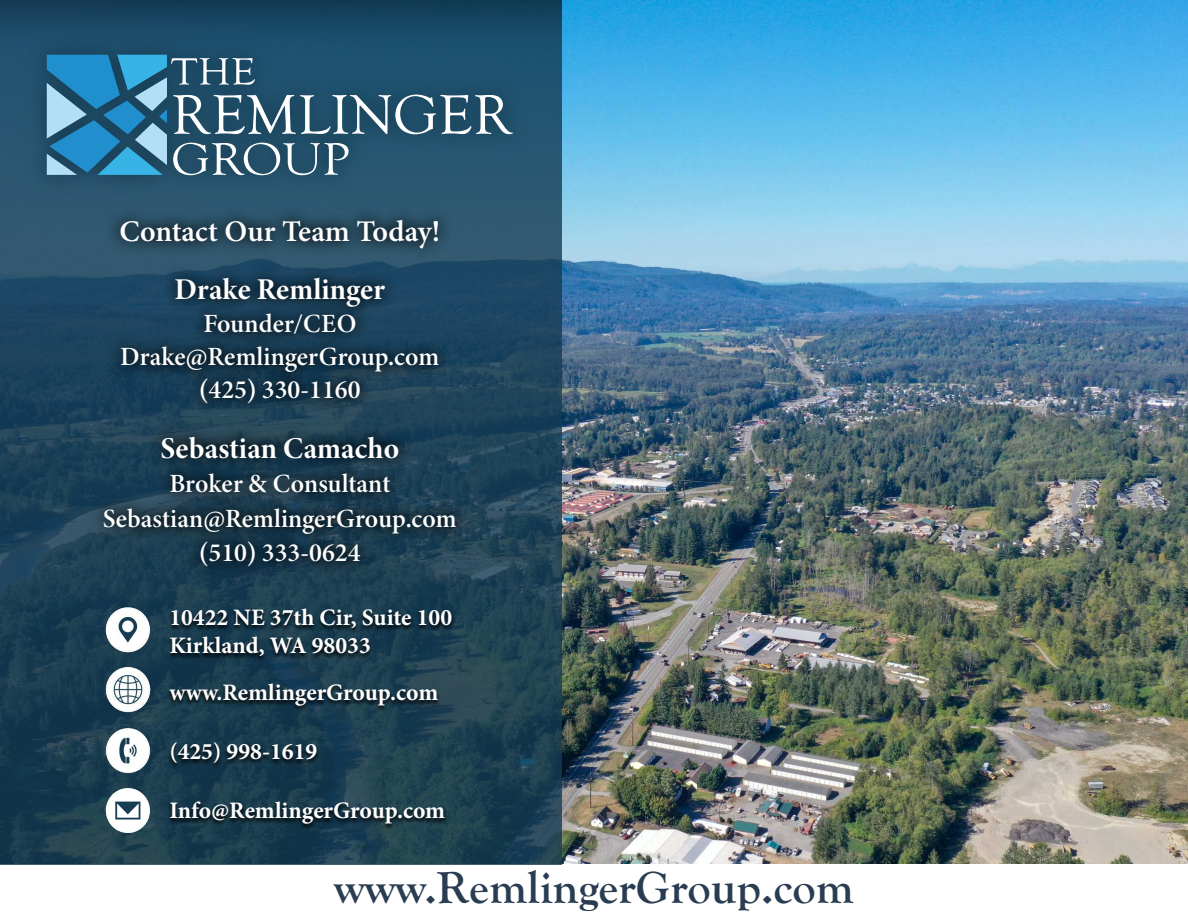
<style>
.page{position:relative;width:1188px;height:918px;background:#fff}
.page>*{position:absolute;margin:0;border:0;box-sizing:border-box;transform-origin:0 0}
.t1{font:700 46.5px "Goudy Old Sty";color:#293c52}
.t2{font:30.3px "Minion Variable Concept";color:#fff}
.t3{font:600 30px "Minion Pro";color:#fff}
.t4{font:26.25px/33px "Minion Variable Concept";color:#fff;text-align:center}
.t5{font:700 23.7px/28.3px "Minion Pro";color:#fff}
</style>
<div class="page">
<img style="left:562px;top:0;width:626px;height:864px">
<svg style="left:0;top:51px;width:562px;height:813px;background:#1f4358"></svg>
<div style="left:0;top:0;width:562px;height:51px;background:linear-gradient(to bottom,#113b53,#1e5474)"></div>
<div style="left:26px;top:34px;width:505px;height:161px;background:#21526e"></div>
<svg style="left:47px;top:55px;width:466px;height:120px"></svg>
<svg style="left:108px;top:264px;width:344px;height:152px;background:#183a51"></svg>
<svg style="left:107px;top:205px;width:345px;height:57px;background:#294b5f"></svg>
<div style="left:167px;top:607px;width:289px;height:56px;background:#000;opacity:.7"></div>
<img style="left:105px;top:606px;width:46px;height:46px">
<img style="left:105px;top:727px;width:46px;height:46px">
<div style="left:167px;top:741px;width:154px;height:29px;background:#000;opacity:.7"></div>
<div style="left:166px;top:682px;width:276px;height:31px;background:#000;opacity:.7"></div>
<img style="left:105px;top:667px;width:46px;height:46px">
<img style="left:105px;top:788px;width:46px;height:46px">
<div style="left:166px;top:800px;width:283px;height:31px;background:#000;opacity:.7"></div>
<svg style="left:90px;top:422px;width:380px;height:157px;background:#1a384a"></svg>
<p class="t3" style="left:119px;top:210px;width:322px">Contact Our Team Today!</p>
<p class="t2" style="left:175px;top:268px;width:212px">Drake Remlinger</p>
<p class="t4" style="left:120px;top:307px;width:321px">Founder/CEO<br>Drake@RemlingerGroup.com</p>
<p class="t4" style="left:199px;top:373px;width:163px">(425) 330-1160</p>
<p class="t2" style="left:161px;top:427px;width:240px">Sebastian Camacho</p>
<p class="t4" style="left:103px;top:466px;width:355px;line-height:34.5px">Broker &amp; Consultant<br>Sebastian@RemlingerGroup.com</p>
<p class="t4" style="left:199px;top:536px;width:163px">(510) 333-0624</p>
<p class="t5" style="left:169px;top:603px;width:284px">10422 NE 37th Cir, Suite 100<br>Kirkland, WA 98033</p>
<p class="t5" style="left:169px;top:678px;width:270px">www.RemlingerGroup.com</p>
<p class="t5" style="left:169px;top:737px;width:149px">(425) 998-1619</p>
<p class="t5" style="left:169px;top:796px;width:277px">Info@RemlingerGroup.com</p>
<p class="t1" style="left:334px;top:862px;width:522px">www.RemlingerGroup.com</p>
</div>
